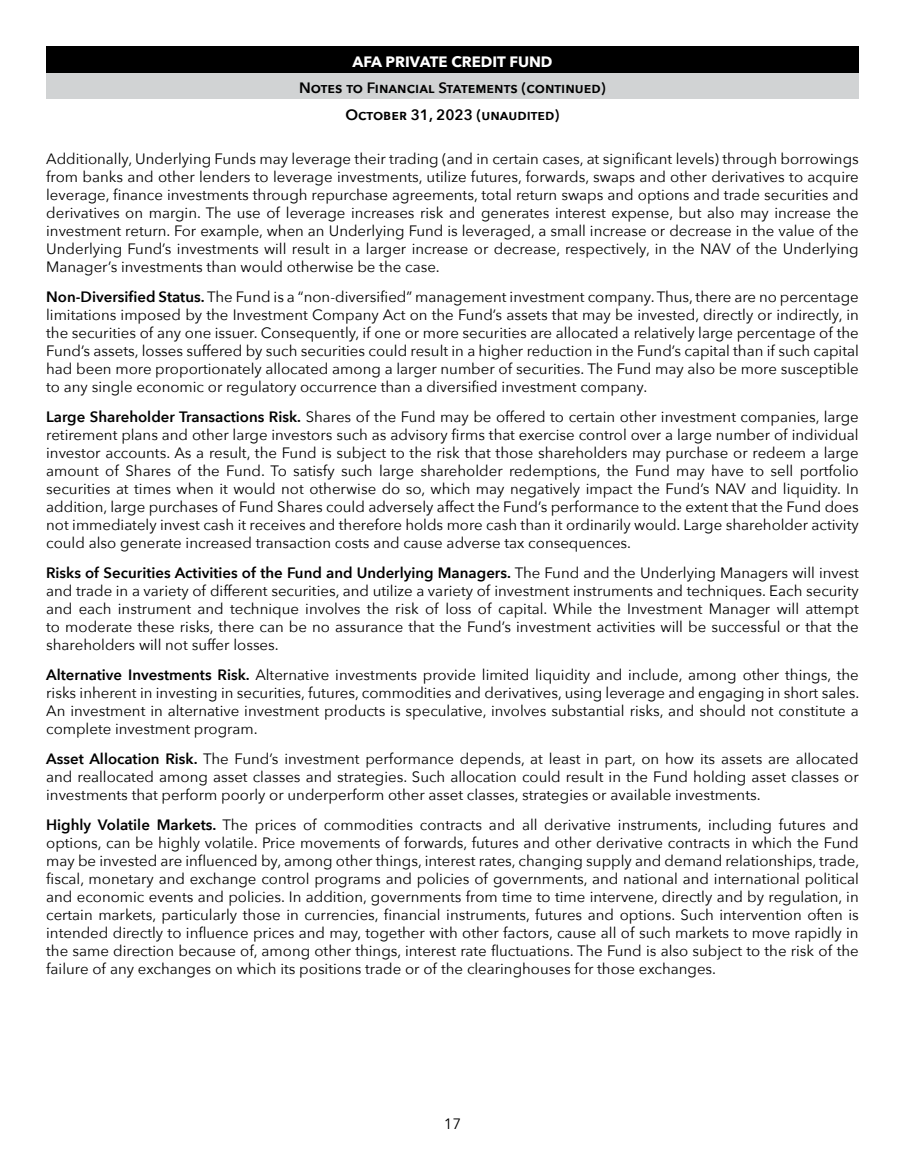
<style>
.page{position:relative;width:905px;height:1175px;background:#fff}
.page>*{position:absolute;margin:0;border:0;box-sizing:border-box;transform-origin:0 0}
.t1{font:15px/18px "Avenir Next";color:#000;text-align:justify}
.t2{font:600 15px/27px "Avenir Next";letter-spacing:.015em;color:#000;text-align:center}
.t3{font:700 15px "Avenir Next";color:#fff}
.s1{font-weight:600}
</style>
<div class="page">
<div style="left:46px;top:46px;width:812px;height:27px;background:#000"></div>
<div style="left:46px;top:73px;width:812px;height:26px;background:#d1d3d4"></div>
<p class="t3" style="left:352px;top:49px;width:202px">AFA PRIVATE CREDIT FUND</p>
<p class="t2" style="left:299px;top:74px;width:308px">Notes to Financial Statements (continued)<br>October 31, 2023 (unaudited)</p>
<p class="t1" style="left:46px;top:149px;width:814px">Additionally, Underlying Funds may leverage their trading (and in certain cases, at significant levels) through borrowings from banks and other lenders to leverage investments, utilize futures, forwards, swaps and other derivatives to acquire leverage, finance investments through repurchase agreements, total return swaps and options and trade securities and derivatives on margin. The use of leverage increases risk and generates interest expense, but also may increase the investment return. For example, when an Underlying Fund is leveraged, a small increase or decrease in the value of the Underlying Fund’s investments will result in a larger increase or decrease, respectively, in the NAV of the Underlying Manager’s investments than would otherwise be the case.</p>
<p class="t1" style="left:46px;top:287px;width:814px"><span class="s1">Non-Diversified Status.</span> The Fund is a “non-diversified” management investment company. Thus, there are no percentage limitations imposed by the Investment Company Act on the Fund’s assets that may be invested, directly or indirectly, in the securities of any one issuer. Consequently, if one or more securities are allocated a relatively large percentage of the Fund’s assets, losses suffered by such securities could result in a higher reduction in the Fund’s capital than if such capital had been more proportionately allocated among a larger number of securities. The Fund may also be more susceptible to any single economic or regulatory occurrence than a diversified investment company.</p>
<p class="t1" style="left:46px;top:407px;width:814px"><span class="s1">Large Shareholder Transactions Risk.</span> Shares of the Fund may be offered to certain other investment companies, large retirement plans and other large investors such as advisory firms that exercise control over a large number of individual investor accounts. As a result, the Fund is subject to the risk that those shareholders may purchase or redeem a large amount of Shares of the Fund. To satisfy such large shareholder redemptions, the Fund may have to sell portfolio securities at times when it would not otherwise do so, which may negatively impact the Fund’s NAV and liquidity. In addition, large purchases of Fund Shares could adversely affect the Fund’s performance to the extent that the Fund does not immediately invest cash it receives and therefore holds more cash than it ordinarily would. Large shareholder activity could also generate increased transaction costs and cause adverse tax consequences.</p>
<p class="t1" style="left:46px;top:563px;width:814px"><span class="s1">Risks of Securities Activities of the Fund and Underlying Managers.</span> The Fund and the Underlying Managers will invest and trade in a variety of different securities, and utilize a variety of investment instruments and techniques. Each security and each instrument and technique involves the risk of loss of capital. While the Investment Manager will attempt to moderate these risks, there can be no assurance that the Fund’s investment activities will be successful or that the shareholders will not suffer losses.</p>
<p class="t1" style="left:46px;top:665px;width:814px"><span class="s1">Alternative Investments Risk.</span> Alternative investments provide limited liquidity and include, among other things, the risks inherent in investing in securities, futures, commodities and derivatives, using leverage and engaging in short sales.<br>An investment in alternative investment products is speculative, involves substantial risks, and should not constitute a complete investment program.</p>
<p class="t1" style="left:46px;top:749px;width:814px"><span class="s1">Asset Allocation Risk.</span> The Fund’s investment performance depends, at least in part, on how its assets are allocated and reallocated among asset classes and strategies. Such allocation could result in the Fund holding asset classes or investments that perform poorly or underperform other asset classes, strategies or available investments.</p>
<p class="t1" style="left:46px;top:815px;width:814px"><span class="s1">Highly Volatile Markets.</span> The prices of commodities contracts and all derivative instruments, including futures and options, can be highly volatile. Price movements of forwards, futures and other derivative contracts in which the Fund may be invested are influenced by, among other things, interest rates, changing supply and demand relationships, trade, fiscal, monetary and exchange control programs and policies of governments, and national and international political and economic events and policies. In addition, governments from time to time intervene, directly and by regulation, in certain markets, particularly those in currencies, financial instruments, futures and options. Such intervention often is intended directly to influence prices and may, together with other factors, cause all of such markets to move rapidly in the same direction because of, among other things, interest rate fluctuations. The Fund is also subject to the risk of the failure of any exchanges on which its positions trade or of the clearinghouses for those exchanges.</p>
<p class="t1" style="left:444px;top:1113px;width:19px">17</p>
</div>
